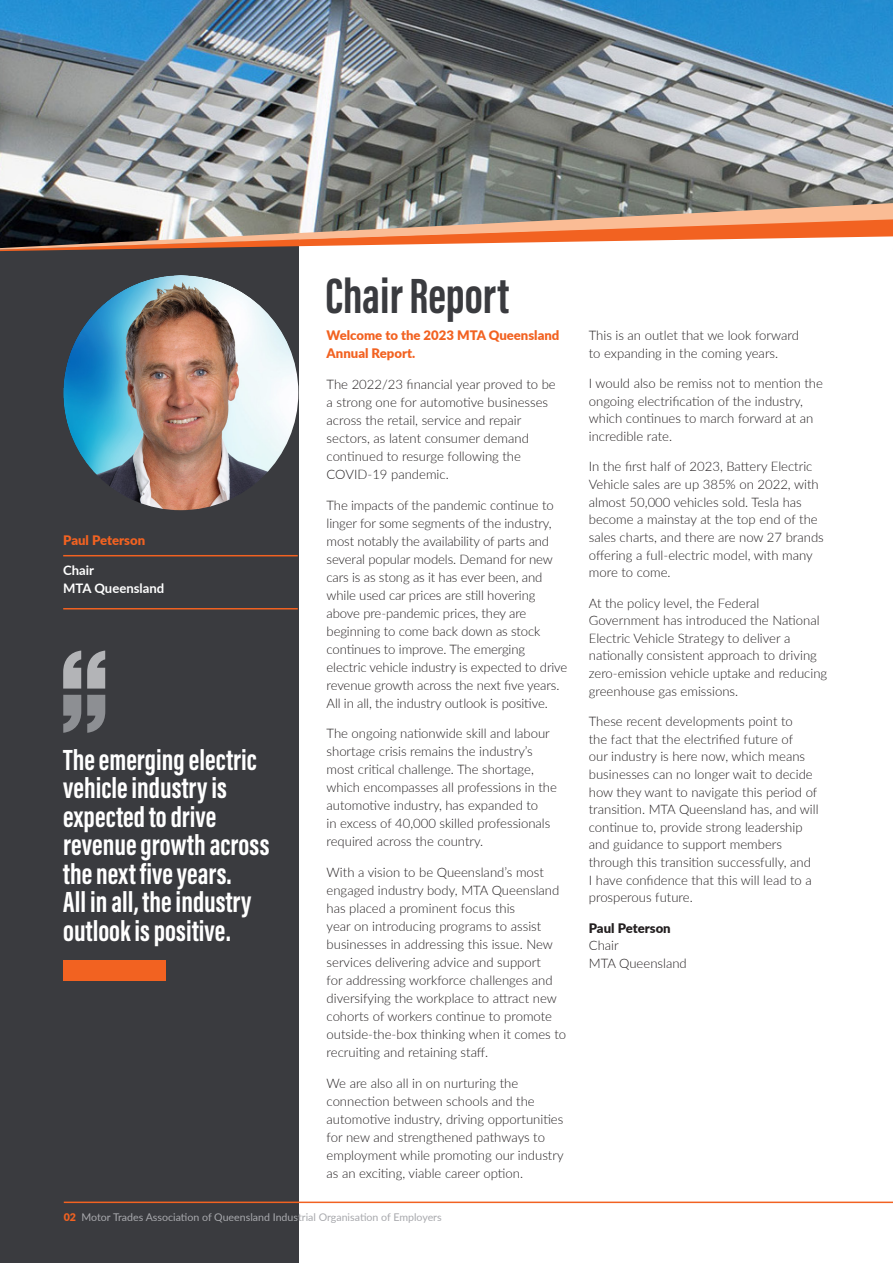
<style>
.page{position:relative;width:893px;height:1263px;background:#fff}
.page>*{position:absolute;margin:0;border:0;box-sizing:border-box;transform-origin:0 0}
.Headings{font:700 51px "Acumin Pro Extra Cond";color:#3a3b3f}
.Header_quotes{font:700 30px/28.5px "Acumin Pro Extra Cond";color:#fff}
.BODY_COPY{font:300 13.2px/18px "Lato";color:#231f20}
.BODY_COPY-2{font:900 13.2px/18px "Lato";color:#f26221}
.BODY_COPY-3{font:700 13.2px/17.7px "Lato";color:#fff}
.t1{font:10.65px "Lato";color:#a8a9ad}
.s1{font-weight:900;color:#f26221}
.s2{font-weight:900}
</style>
<div class="page">
<div style="left:0;top:0;width:298px;height:1263px;background:#3a3b3f"></div>
<img style="left:0;top:0;width:893px;height:203px">
<hr style="left:64px;top:1201px;width:829px;height:2px;background:#f26221">
<hr style="left:63px;top:555px;width:235px;height:1px;background:#f26221">
<hr style="left:63px;top:608px;width:235px;height:1px;background:#f26221">
<img style="left:63px;top:275px;width:235px;height:235px;border-radius:118px">
<svg style="left:63px;top:650px;width:42px;height:38px"></svg>
<svg style="left:63px;top:695px;width:42px;height:38px"></svg>
<div style="left:63px;top:960px;width:103px;height:21px;background:#f26221"></div>
<svg style="left:0;top:203px;width:893px;height:48px"></svg>
<p class="BODY_COPY-2" style="left:63px;top:531px;width:83px">Paul Peterson</p>
<p class="BODY_COPY-3" style="left:63px;top:561px;width:103px">Chair<br>MTA Queensland</p>
<p class="Header_quotes" style="left:63px;top:745px;width:208px">The emerging electric vehicle industry is expected to drive revenue growth across the next five years.<br>All in all, the industry outlook is positive.</p>
<p class="Headings" style="left:326px;top:264px;width:185px">Chair Report</p>
<p class="BODY_COPY-2" style="left:327px;top:326px;width:234px">Welcome to the 2023 MTA Queensland<br>Annual Report.</p>
<p class="BODY_COPY" style="left:327px;top:375px;width:231px">The 2022/23 financial year proved to be a strong one for automotive businesses across the retail, service and repair sectors, as latent consumer demand continued to resurge following the COVID-19 pandemic.</p>
<p class="BODY_COPY" style="left:327px;top:495px;width:242px">The impacts of the pandemic continue to linger for some segments of the industry, most notably the availability of parts and several popular models. Demand for new cars is as stong as it has ever been, and while used car prices are still hovering above pre-pandemic prices, they are beginning to come back down as stock continues to improve. The emerging electric vehicle industry is expected to drive revenue growth across the next five years.<br>All in all, the industry outlook is positive.</p>
<p class="BODY_COPY" style="left:327px;top:724px;width:232px">The ongoing nationwide skill and labour shortage crisis remains the industry’s most critical challenge. The shortage, which encompasses all professions in the automotive industry, has expanded to<br>in excess of 40,000 skilled professionals required across the country.</p>
<p class="BODY_COPY" style="left:327px;top:863px;width:241px">With a vision to be Queensland’s most engaged industry body, MTA Queensland has placed a prominent focus this<br>year on introducing programs to assist businesses in addressing this issue. New services delivering advice and support<br>for addressing workforce challenges and diversifying the workplace to attract new cohorts of workers continue to promote outside-the-box thinking when it comes to recruiting and retaining staff.</p>
<p class="BODY_COPY" style="left:327px;top:1074px;width:239px">We are also all in on nurturing the connection between schools and the automotive industry, driving opportunities for new and strengthened pathways to employment while promoting our industry as an exciting, viable career option.</p>
<p class="t1" style="left:64px;top:1209px;width:379px"><span class="s1">02</span> Motor Trades Association of Queensland Industrial Organisation of Employers</p>
<p class="BODY_COPY" style="left:589px;top:326px;width:212px">This is an outlet that we look forward to expanding in the coming years.</p>
<p class="BODY_COPY" style="left:589px;top:374px;width:236px">I would also be remiss not to mention the ongoing electrification of the industry, which continues to march forward at an incredible rate.</p>
<p class="BODY_COPY" style="left:589px;top:457px;width:236px;line-height:17.5px">In the first half of 2023, Battery Electric Vehicle sales are up 385% on 2022, with almost 50,000 vehicles sold. Tesla has become a mainstay at the top end of the sales charts, and there are now 27 brands offering a full-electric model, with many more to come.</p>
<p class="BODY_COPY" style="left:589px;top:593px;width:240px">At the policy level, the Federal Government has introduced the National Electric Vehicle Strategy to deliver a nationally consistent approach to driving zero-emission vehicle uptake and reducing greenhouse gas emissions.</p>
<p class="BODY_COPY" style="left:589px;top:712px;width:231px">These recent developments point to<br>the fact that the electrified future of<br>our industry is here now, which means businesses can no longer wait to decide how they want to navigate this period of transition. MTA Queensland has, and will continue to, provide strong leadership and guidance to support members through this transition successfully, and<br>I have confidence that this will lead to a prosperous future.</p>
<p class="BODY_COPY" style="left:589px;top:919px;width:99px"><span class="s2">Paul Peterson<br></span>Chair<br>MTA Queensland</p>
</div>
